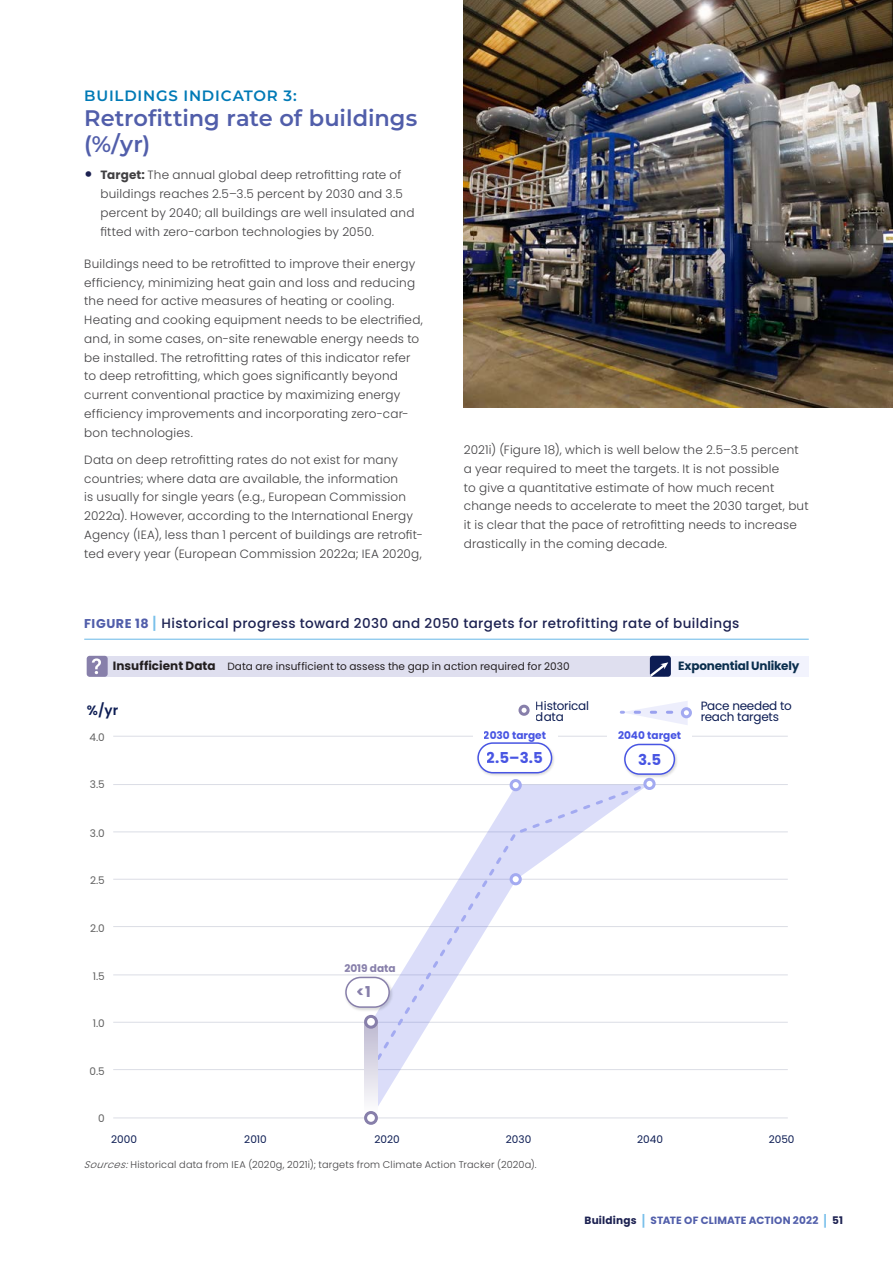
<style>
.page{position:relative;width:893px;height:1263px;background:#fff}
.page>*{position:absolute;margin:0;border:0;box-sizing:border-box;transform-origin:0 0}
.t1{font:600 22.5px/25.5px "Montserrat";color:#515eaa}
.t2{font:600 15px "Montserrat";letter-spacing:.05em;color:#007ab6}
.t3{font:700 15px "Poppins";color:#4855e3}
.t4{font:700 15px "Poppins";color:#877faa}
.t5{font:500 13.5px "Poppins";letter-spacing:.03em;color:#1c2151}
.t6{font:600 13.5px "Poppins";color:#0c1c53}
.t7{font:300 12px/18.8px "Poppins";letter-spacing:.015em;color:#414042}
.t8{font:12px/11.2px "Poppins";letter-spacing:-.02em;color:#0c1c53}
.t9{font:700 12px "Poppins";letter-spacing:-.015em;color:#0b2f4e}
.t10{font:10.5px "Poppins";letter-spacing:.01em;color:#231f20}
.t11{font:700 10.5px "Poppins";letter-spacing:.015em;color:#515eaa}
.t12{font:10.5px "Poppins";color:#606060}
.t13{font:10.5px "Poppins";color:#0c1c53}
.t14{font:700 10.5px "Poppins";color:#4855e3}
.t15{font:700 10.5px "Poppins";color:#877faa}
.t16{font:300 9.75px "Poppins";letter-spacing:.02em;color:#414042}
.s1{font-size:24px;color:#1c2151}
.s2{font-weight:700}
.s3{font-weight:700;font-size:12.75px;color:#515eaa}
.s4{font-size:16.5px;color:#78bfea}
.s5{font-weight:700;font-size:12px}
.s6{font-style:italic}
.s7{color:#1c2151}
.s8{font-weight:500;font-size:15px;color:#78bfea}
</style>
<div class="page">
<img style="left:463px;top:0;width:430px;height:408px">
<hr style="left:84px;top:639px;width:725px;height:1px;background:#78bfea">
<hr style="left:113px;top:1069px;width:675px;height:1px;background:#dbdde5">
<hr style="left:113px;top:1022px;width:675px;height:1px;background:#dbdde5">
<hr style="left:113px;top:974px;width:675px;height:1px;background:#dbdde5">
<hr style="left:113px;top:926px;width:675px;height:1px;background:#dbdde5">
<hr style="left:113px;top:879px;width:675px;height:1px;background:#dbdde5">
<hr style="left:113px;top:831px;width:675px;height:1px;background:#dbdde5">
<hr style="left:113px;top:784px;width:675px;height:1px;background:#dbdde5">
<hr style="left:113px;top:736px;width:675px;height:1px;background:#dbdde5">
<div style="left:473px;top:732px;width:85px;height:9px;background:#fff"></div>
<svg style="left:367px;top:780px;width:287px;height:294px"></svg>
<svg style="left:364px;top:1025px;width:14px;height:89px"></svg>
<hr style="left:113px;top:1117px;width:675px;height:1px;background:#dbdde5">
<img style="left:343px;top:974px;width:51px;height:38px">
<div style="left:346px;top:977px;width:43px;height:30px;background:#fff;border-radius:15px"></div>
<div style="left:345px;top:977px;width:45px;height:31px;border:2px solid #877faa;border-radius:15px"></div>
<img style="left:477px;top:744px;width:77px;height:32px">
<div style="left:478px;top:743px;width:74px;height:30px;background:#fff;border-radius:15px"></div>
<div style="left:477px;top:742px;width:75px;height:31px;border:2px solid #4855e3;border-radius:15px"></div>
<div style="left:511px;top:780px;width:9px;height:10px;background:#fff;border-radius:50%"></div>
<div style="left:510px;top:779px;width:12px;height:12px;border:3px solid #a3aaf1;border-radius:50%"></div>
<div style="left:511px;top:875px;width:9px;height:9px;background:#fff;border-radius:50%"></div>
<div style="left:510px;top:873px;width:12px;height:12px;border:3px solid #a3aaf1;border-radius:50%"></div>
<div style="left:645px;top:779px;width:9px;height:9px;background:#fff;border-radius:50%"></div>
<div style="left:643px;top:778px;width:13px;height:12px;border:3px solid #a3aaf1;border-radius:50%"></div>
<div style="left:89px;top:656px;width:576px;height:20px;background:#dfdfef"></div>
<div style="left:607px;top:732px;width:85px;height:9px;background:#fff"></div>
<div style="left:87px;top:656px;width:21px;height:21px;background:#877faa;border-radius:3px"></div>
<svg style="left:92px;top:658px;width:9px;height:16px"></svg>
<svg style="left:621px;top:701px;width:67px;height:24px"></svg>
<div style="left:682px;top:709px;width:8px;height:8px;background:#fff;border-radius:50%"></div>
<div style="left:681px;top:707px;width:11px;height:11px;border:3px solid #a3aaf1;border-radius:50%"></div>
<div style="left:663px;top:656px;width:146px;height:20px;background:#f2f3fd"></div>
<div style="left:650px;top:656px;width:21px;height:21px;background:#0c1c53;border-radius:3px"></div>
<svg style="left:650px;top:662px;width:18px;height:14px"></svg>
<img style="left:624px;top:743px;width:53px;height:36px">
<div style="left:625px;top:744px;width:49px;height:30px;background:#fff;border-radius:15px"></div>
<div style="left:624px;top:744px;width:51px;height:31px;border:2px solid #4855e3;border-radius:15px"></div>
<div style="left:518px;top:705px;width:12px;height:11px;border:3px solid #877faa;border-radius:50%"></div>
<div style="left:366px;top:1016px;width:10px;height:11px;background:#fff;border-radius:50%"></div>
<div style="left:364px;top:1015px;width:14px;height:14px;border:3px solid #877faa;border-radius:50%"></div>
<div style="left:366px;top:1112px;width:10px;height:11px;background:#fff;border-radius:50%"></div>
<div style="left:364px;top:1111px;width:14px;height:14px;border:3px solid #877faa;border-radius:50%"></div>
<p class="t2" style="left:84px;top:86px;width:214px">BUILDINGS INDICATOR 3:</p>
<h1 class="t1" style="left:84px;top:105px;width:335px">Retrofitting rate of buildings (%/yr)</h1>
<p class="t7" style="left:100px;top:166px;width:316px;text-indent:-16px"><span class="s1">•</span> <span class="s2">Target:</span> The annual global deep retrofitting rate of buildings reaches 2.5–3.5 percent by 2030 and 3.5 percent by 2040; all buildings are well insulated and fitted with zero-carbon technologies by 2050.</p>
<p class="t7" style="left:84px;top:254px;width:340px">Buildings need to be retrofitted to improve their energy efficiency, minimizing heat gain and loss and reducing the need for active measures of heating or cooling.<br>Heating and cooking equipment needs to be electrified, and, in some cases, on-site renewable energy needs to be installed. The retrofitting rates of this indicator refer to deep retrofitting, which goes significantly beyond current conventional practice by maximizing energy efficiency improvements and incorporating zero-car&shy;bon technologies.</p>
<p class="t7" style="left:84px;top:450px;width:340px">Data on deep retrofitting rates do not exist for many countries; where data are available, the information<br>is usually for single years (e.g., European Commission 2022a). However, according to the International Energy Agency (IEA), less than 1 percent of buildings are retrofit&shy;ted every year (European Commission 2022a; IEA 2020g,</p>
<p class="t7" style="left:464px;top:440px;width:346px">2021i) (Figure 18), which is well below the 2.5–3.5 percent a year required to meet the targets. It is not possible<br>to give a quantitative estimate of how much recent change needs to accelerate to meet the 2030 target, but it is clear that the pace of retrofitting needs to increase drastically in the coming decade.</p>
<p class="t5" style="left:84px;top:615px;width:657px"><span class="s3">FIGURE 18</span> <span class="s4">|</span> Historical progress toward 2030 and 2050 targets for retrofitting rate of buildings</p>
<p class="t9" style="left:678px;top:659px;width:123px">Exponential Unlikely</p>
<p class="t10" style="left:113px;top:660px;width:458px"><span class="s5">Insufficient Data</span> Data are insufficient to assess the gap in action required for 2030</p>
<p class="t6" style="left:87px;top:702px;width:33px">%/yr</p>
<p class="t8" style="left:700px;top:700px;width:93px">Pace needed to reach targets</p>
<p class="t8" style="left:536px;top:700px;width:55px">Historical data</p>
<p class="t12" style="left:89px;top:731px;width:17px">4.0</p>
<p class="t12" style="left:90px;top:779px;width:16px">3.5</p>
<p class="t12" style="left:90px;top:827px;width:16px">3.0</p>
<p class="t12" style="left:90px;top:874px;width:16px">2.5</p>
<p class="t12" style="left:90px;top:922px;width:16px">2.0</p>
<p class="t12" style="left:93px;top:970px;width:14px">1.5</p>
<p class="t12" style="left:93px;top:1017px;width:14px">1.0</p>
<p class="t12" style="left:89px;top:1065px;width:17px">0.5</p>
<p class="t12" style="left:98px;top:1112px;width:8px">0</p>
<p class="t15" style="left:344px;top:962px;width:53px">2019 data</p>
<p class="t4" style="left:357px;top:983px;width:15px">&lt;1</p>
<p class="t14" style="left:484px;top:729px;width:64px">2030 target</p>
<p class="t3" style="left:487px;top:749px;width:58px">2.5–3.5</p>
<p class="t14" style="left:618px;top:729px;width:65px">2040 target</p>
<p class="t3" style="left:638px;top:750px;width:25px">3.5</p>
<p class="t13" style="left:111px;top:1133px;width:27px">2000</p>
<p class="t13" style="left:244px;top:1133px;width:24px">2010</p>
<p class="t13" style="left:374px;top:1133px;width:27px">2020</p>
<p class="t13" style="left:506px;top:1133px;width:27px">2030</p>
<p class="t13" style="left:637px;top:1133px;width:27px">2040</p>
<p class="t13" style="left:769px;top:1133px;width:27px">2050</p>
<p class="t16" style="left:84px;top:1159px;width:454px"><span class="s6">Sources</span><span class="s6">:</span>Historical data from IEA (2020g, 2021i); targets from Climate Action Tracker (2020a).</p>
<p class="t11" style="left:584px;top:1214px;width:260px"><span class="s7">Buildings</span> <span class="s8">|</span> STATE OF CLIMATE ACTION 2022 <span class="s8">|</span> <span class="s7">51</span></p>
</div>
